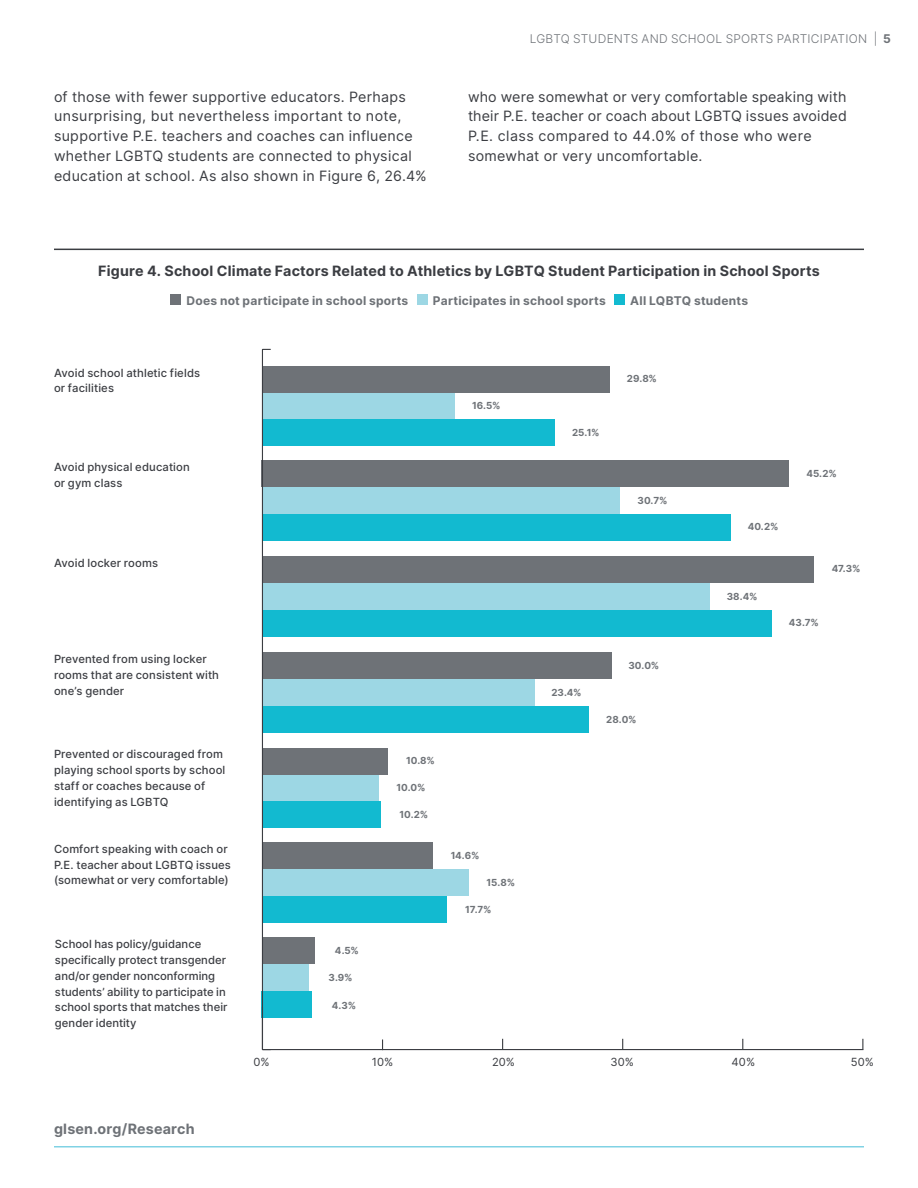
<style>
.page{position:relative;width:918px;height:1188px;background:#fff}
.page>*{position:absolute;margin:0;border:0;box-sizing:border-box;transform-origin:0 0}
.t1{font:14.25px/20px "Inter";letter-spacing:.02em;color:#3b3d42}
.t2{font:700 14.25px "Inter";letter-spacing:.015em;color:#3b3d42}
.t3{font:700 14.25px "Inter";letter-spacing:.01em;color:#6e7277}
.t4{font:700 12px "Inter";letter-spacing:.02em;color:#6e7277}
.t5{font:300 12px "Inter";letter-spacing:.02em;color:#6e7277}
.t6{font:500 11.25px/15.8px "Inter";letter-spacing:.005em;color:#3b3d42}
.t7{font:11.25px "Inter";letter-spacing:.02em;color:#3b3d42}
.t8{font:700 9.75px "Inter";letter-spacing:-.005em;color:#6e7277}
.s1{font-weight:700}
</style>
<div class="page">
<hr style="left:54px;top:1146px;width:810px;height:2px;background:#80d2e4">
<hr style="left:54px;top:249px;width:810px;height:1px;background:#3b3d42">
<div style="left:170px;top:294px;width:11px;height:11px;background:#6e7277"></div>
<div style="left:417px;top:294px;width:10px;height:11px;background:#9dd7e4"></div>
<div style="left:614px;top:294px;width:11px;height:11px;background:#12bad0"></div>
<div style="left:262px;top:991px;width:50px;height:27px;background:#12bad0"></div>
<div style="left:262px;top:964px;width:46px;height:27px;background:#9dd7e4"></div>
<div style="left:262px;top:937px;width:52px;height:27px;background:#6e7277"></div>
<div style="left:262px;top:896px;width:184px;height:27px;background:#12bad0"></div>
<div style="left:262px;top:869px;width:206px;height:27px;background:#9dd7e4"></div>
<div style="left:262px;top:842px;width:170px;height:27px;background:#6e7277"></div>
<div style="left:262px;top:801px;width:119px;height:27px;background:#12bad0"></div>
<div style="left:262px;top:774px;width:117px;height:27px;background:#9dd7e4"></div>
<div style="left:262px;top:748px;width:126px;height:27px;background:#6e7277"></div>
<div style="left:262px;top:706px;width:326px;height:27px;background:#12bad0"></div>
<div style="left:262px;top:679px;width:273px;height:27px;background:#9dd7e4"></div>
<div style="left:262px;top:652px;width:350px;height:27px;background:#6e7277"></div>
<div style="left:262px;top:610px;width:509px;height:27px;background:#12bad0"></div>
<div style="left:262px;top:583px;width:448px;height:27px;background:#9dd7e4"></div>
<div style="left:262px;top:556px;width:551px;height:27px;background:#6e7277"></div>
<div style="left:262px;top:514px;width:469px;height:27px;background:#12bad0"></div>
<div style="left:262px;top:487px;width:358px;height:27px;background:#9dd7e4"></div>
<div style="left:262px;top:460px;width:527px;height:27px;background:#6e7277"></div>
<div style="left:262px;top:419px;width:293px;height:27px;background:#12bad0"></div>
<div style="left:262px;top:392px;width:192px;height:27px;background:#9dd7e4"></div>
<div style="left:262px;top:366px;width:347px;height:27px;background:#6e7277"></div>
<hr style="left:262px;top:1049px;width:601px;height:1px;background:#3b3d42">
<hr style="left:262px;top:349px;width:1px;height:701px;background:#3b3d42">
<p class="t1" style="left:54px;top:86px;width:374px">of those with fewer supportive educators. Perhaps unsurprising, but nevertheless important to note, supportive P.E. teachers and coaches can influence whether LGBTQ students are connected to physical education at school. As also shown in Figure 6, 26.4%</p>
<p class="t5" style="left:530px;top:30px;width:363px">LGBTQ STUDENTS AND SCHOOL SPORTS PARTICIPATION | <span class="s1">5</span></p>
<p class="t1" style="left:468px;top:86px;width:380px">who were somewhat or very comfortable speaking with their P.E. teacher or coach about LGBTQ issues avoided P.E. class compared to 44.0% of those who were somewhat or very uncomfortable.</p>
<p class="t2" style="left:98px;top:260px;width:723px">Figure 4. School Climate Factors Related to Athletics by LGBTQ Student Participation in School Sports</p>
<p class="t4" style="left:187px;top:292px;width:223px">Does not participate in school sports</p>
<p class="t4" style="left:433px;top:292px;width:174px">Participates in school sports</p>
<p class="t4" style="left:630px;top:292px;width:119px">All LQBTQ students</p>
<p class="t6" style="left:54px;top:364px;width:148px">Avoid school athletic fields or facilities</p>
<p class="t6" style="left:54px;top:459px;width:137px">Avoid physical education or gym class</p>
<p class="t6" style="left:54px;top:554px;width:106px">Avoid locker rooms</p>
<p class="t6" style="left:54px;top:651px;width:167px">Prevented from using locker rooms that are consistent with one’s gender</p>
<p class="t6" style="left:54px;top:746px;width:173px">Prevented or discouraged from playing school sports by school staff or coaches because of identifying as LGBTQ</p>
<p class="t6" style="left:54px;top:841px;width:178px">Comfort speaking with coach or<br>P.E. teacher about LGBTQ issues (somewhat or very comfortable)</p>
<p class="t6" style="left:55px;top:936px;width:174px">School has policy/guidance specifically protect transgender and/or gender nonconforming students’ ability to participate in school sports that matches their gender identity</p>
<p class="t3" style="left:54px;top:1118px;width:142px">glsen.org/Research</p>
<p class="t8" style="left:472px;top:398px;width:30px">16.5%</p>
<p class="t8" style="left:572px;top:425px;width:29px">25.1%</p>
<p class="t8" style="left:627px;top:372px;width:32px">29.8%</p>
<p class="t8" style="left:638px;top:493px;width:31px">30.7%</p>
<p class="t8" style="left:335px;top:944px;width:25px">4.5%</p>
<p class="t8" style="left:329px;top:971px;width:25px">3.9%</p>
<p class="t8" style="left:332px;top:998px;width:26px">4.3%</p>
<p class="t8" style="left:406px;top:754px;width:30px">10.8%</p>
<p class="t8" style="left:396px;top:780px;width:31px">10.0%</p>
<p class="t8" style="left:400px;top:807px;width:30px">10.2%</p>
<p class="t8" style="left:451px;top:848px;width:30px">14.6%</p>
<p class="t8" style="left:487px;top:875px;width:30px">15.8%</p>
<p class="t8" style="left:465px;top:902px;width:28px">17.7%</p>
<p class="t8" style="left:551px;top:685px;width:32px">23.4%</p>
<p class="t8" style="left:629px;top:658px;width:32px">30.0%</p>
<p class="t8" style="left:606px;top:713px;width:32px">28.0%</p>
<p class="t8" style="left:806px;top:466px;width:32px">45.2%</p>
<p class="t8" style="left:748px;top:520px;width:32px">40.2%</p>
<p class="t8" style="left:727px;top:589px;width:32px">38.4%</p>
<p class="t8" style="left:789px;top:615px;width:32px">43.7%</p>
<p class="t8" style="left:832px;top:562px;width:30px">47.3%</p>
<p class="t7" style="left:254px;top:1054px;width:18px">0%</p>
<p class="t7" style="left:372px;top:1054px;width:23px">10%</p>
<p class="t7" style="left:492px;top:1054px;width:25px">20%</p>
<p class="t7" style="left:610px;top:1054px;width:25px">30%</p>
<p class="t7" style="left:732px;top:1054px;width:25px">40%</p>
<p class="t7" style="left:851px;top:1054px;width:25px">50%</p>
</div>
